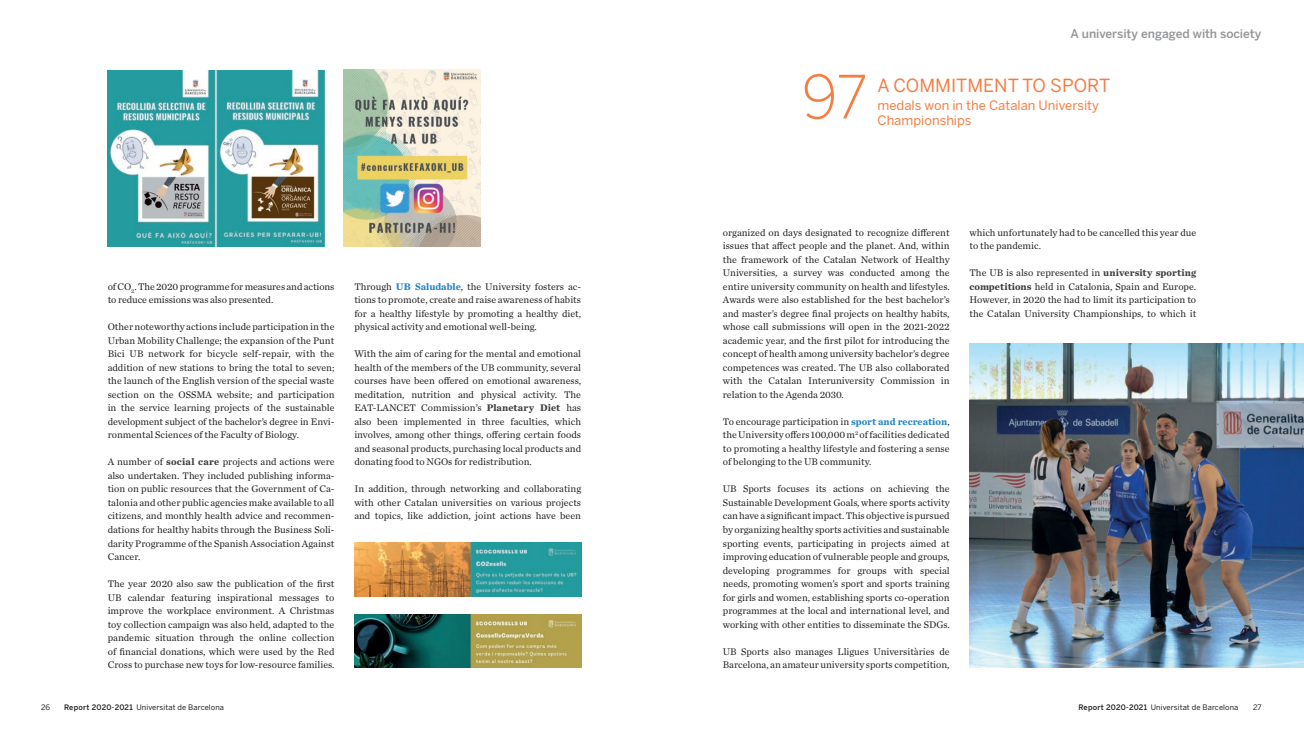
<style>
.page{position:relative;width:1304px;height:738px;background:#fff}
.page>*{position:absolute;margin:0;border:0;box-sizing:border-box;transform-origin:0 0}
.t1{font:300 59px "Benton Sans";color:#f47d42}
.t2{font:18px "Benton Sans";color:#f47d42}
.t3{font:13px "Benton Sans";color:#f47d42}
.t4{font:500 12px "Benton Sans";letter-spacing:-.005em;color:#939598}
.t5{font:10px/13.5px "Chronicle Text G1";color:#231f20;text-align:justify}
.t6{font:7.5px "Benton Sans";letter-spacing:.015em;color:#231f20}
.s1{font-weight:700;color:#3e3e3f}
.s2{font-weight:700;color:#2585c6}
.s3{font-weight:500}
</style>
<div class="page">
<img style="left:108px;top:71px;width:217px;height:176px">
<img style="left:344px;top:69px;width:136px;height:178px">
<img style="left:354px;top:614px;width:227px;height:52px">
<img style="left:354px;top:542px;width:227px;height:53px">
<img style="left:969px;top:343px;width:335px;height:323px">
<p class="t5" style="left:108px;top:279px;width:228px">of CO<sub>2</sub>. The 2020 programme for measures and actions to reduce emissions was also presented.</p>
<p class="t5" style="left:108px;top:319px;width:228px">Other noteworthy actions include participation in the Urban Mobility Challenge; the expansion of the Punt Bici UB network for bicycle self-repair, with the addition of new stations to bring the total to seven; the launch of the English version of the special waste section on the OSSMA website; and participation in the service learning projects of the sustainable development subject of the bachelor’s degree in Envi&shy;ronmental Sciences of the Faculty of Biology.</p>
<p class="t5" style="left:108px;top:454px;width:228px">A number of <span class="s1">social care</span> projects and actions were also undertaken. They included publishing informa&shy;tion on public resources that the Government of Ca&shy;talonia and other public agencies make available to all citizens, and monthly health advice and recommen&shy;dations for healthy habits through the Business Soli&shy;darity Programme of the Spanish Association Against Cancer.</p>
<p class="t5" style="left:108px;top:576px;width:228px">The year 2020 also saw the publication of the first UB calendar featuring inspirational messages to improve the workplace environment. A Christmas toy collection campaign was also held, adapted to the pandemic situation through the online collection of financial donations, which were used by the Red Cross to purchase new toys for low-resource families.</p>
<p class="t5" style="left:354px;top:279px;width:228px">Through <span class="s2">UB Saludable</span>, the University fosters ac&shy;tions to promote, create and raise awareness of habits for a healthy lifestyle by promoting a healthy diet, physical activity and emotional well-being.</p>
<p class="t5" style="left:354px;top:346px;width:228px">With the aim of caring for the mental and emotional health of the members of the UB community, several courses have been offered on emotional awareness, meditation, nutrition and physical activity. The EAT-LANCET Commission’s <span class="s1">Planetary Diet</span> has also been implemented in three faculties, which involves, among other things, offering certain foods and seasonal products, purchasing local products and donating food to NGOs for redistribution.</p>
<p class="t5" style="left:354px;top:481px;width:228px">In addition, through networking and collaborating with other Catalan universities on various projects and topics, like addiction, joint actions have been</p>
<p class="t4" style="left:1070px;top:26px;width:193px">A university engaged with society</p>
<p class="t1" style="left:802px;top:62px;width:68px">97</p>
<p class="t2" style="left:877px;top:74px;width:234px">A COMMITMENT TO SPORT</p>
<p class="t3" style="left:877px;top:97px;width:223px">medals won in the Catalan University</p>
<p class="t3" style="left:877px;top:112px;width:96px">Championships</p>
<p class="t5" style="left:723px;top:225px;width:228px">organized on days designated to recognize different issues that affect people and the planet. And, within the framework of the Catalan Network of Healthy Universities, a survey was conducted among the entire university community on health and lifestyles.<br>Awards were also established for the best bachelor’s and master’s degree final projects on healthy habits, whose call submissions will open in the 2021-2022 academic year, and the first pilot for introducing the concept of health among university bachelor’s degree competences was created. The UB also collaborated with the Catalan Interuniversity Commission in relation to the Agenda 2030.</p>
<p class="t5" style="left:723px;top:414px;width:228px">To encourage participation in <span class="s2">sport and recreation</span>, the University offers 100,000 m<sup>2</sup> of facilities dedicated to promoting a healthy lifestyle and fostering a sense of belonging to the UB community.</p>
<p class="t5" style="left:723px;top:481px;width:228px">UB Sports focuses its actions on achieving the Sustainable Development Goals, where sports activity can have a significant impact. This objective is pursued by organizing healthy sports activities and sustainable sporting events, participating in projects aimed at improving education of vulnerable people and groups, developing programmes for groups with special needs, promoting women’s sport and sports training for girls and women, establishing sports co-operation programmes at the local and international level, and working with other entities to disseminate the SDGs.</p>
<p class="t5" style="left:723px;top:643px;width:228px">UB Sports also manages Lligues Universitàries de<br>Barcelona, an amateur university sports competition,</p>
<p class="t5" style="left:969px;top:225px;width:228px">which unfortunately had to be cancelled this year due to the pandemic.</p>
<p class="t5" style="left:969px;top:265px;width:228px">The UB is also represented in <span class="s1">university sporting competitions</span> held in Catalonia, Spain and Europe.<br>However, in 2020 the had to limit its participation to the Catalan University Championships, to which it</p>
<p class="t6" style="left:41px;top:702px;width:11px">26</p>
<p class="t6" style="left:64px;top:702px;width:161px"><span class="s3">Report 2020-2021</span> Universitat de Barcelona</p>
<p class="t6" style="left:1078px;top:702px;width:161px"><span class="s3">Report 2020-2021</span> Universitat de Barcelona</p>
<p class="t6" style="left:1253px;top:702px;width:10px">27</p>
</div>
